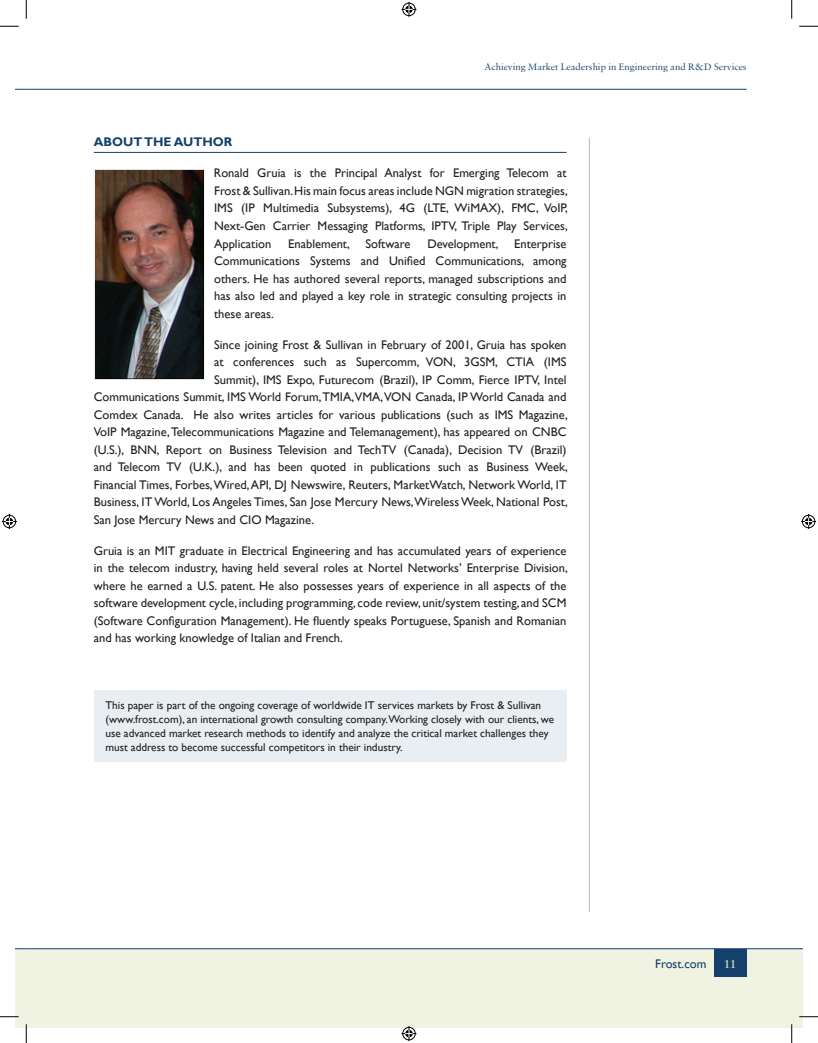
<style>
.page{position:relative;width:818px;height:1043px;background:#fff}
.page>*{position:absolute;margin:0;border:0;box-sizing:border-box;transform-origin:0 0}
.t1{font:12.5px/17.5px "Gill Sans";color:#231f20;text-align:justify}
.t2{font:700 12.5px "Gill Sans";color:#13416b}
.t3{font:12.5px "Gill Sans";color:#13416b}
.t4{font:600 12.5px "Sabon MT Pro";color:#d6d5b6}
.t5{font:11.25px/13.8px "Gill Sans";color:#231f20}
.t6{font:10px "Sabon MT Pro";color:#13416b}
</style>
<div class="page">
<div style="left:15px;top:949px;width:11px;height:79px;background:#f1f3e2"></div>
<div style="left:26px;top:949px;width:776px;height:79px;background:#f1f3e2"></div>
<hr style="left:26px;top:948px;width:776px;height:1px;background:#13416b">
<hr style="left:26px;top:89px;width:720px;height:1px;background:#13416b">
<div style="left:713px;top:949px;width:33px;height:28px;background:#13416b"></div>
<hr style="left:589px;top:138px;width:1px;height:774px;background:#b0bacb">
<hr style="left:94px;top:152px;width:472px;height:1px;background:#13416b">
<img style="left:94px;top:168px;width:111px;height:212px">
<div style="left:94px;top:690px;width:472px;height:72px;background:#e8eef1"></div>
<svg style="left:0;top:25px;width:19px;height:2px"></svg>
<svg style="left:799px;top:25px;width:19px;height:2px"></svg>
<svg style="left:0;top:1016px;width:19px;height:1px"></svg>
<svg style="left:799px;top:1015px;width:19px;height:2px"></svg>
<svg style="left:25px;top:0;width:2px;height:19px"></svg>
<svg style="left:25px;top:1024px;width:2px;height:18px"></svg>
<svg style="left:791px;top:0;width:1px;height:19px"></svg>
<svg style="left:791px;top:1024px;width:1px;height:18px"></svg>
<svg style="left:401px;top:2px;width:15px;height:15px"></svg>
<svg style="left:401px;top:1026px;width:15px;height:15px"></svg>
<svg style="left:2px;top:514px;width:15px;height:15px"></svg>
<svg style="left:801px;top:514px;width:15px;height:15px"></svg>
<p class="t6" style="left:484px;top:60px;width:263px">Achieving Market Leadership in Engineering and R&amp;D Services</p>
<p class="t2" style="left:94px;top:135px;width:140px">ABOUT THE AUTHOR</p>
<p class="t1" style="left:214px;top:165px;width:355px">Ronald Gruia is the Principal Analyst for Emerging Telecom at Frost &amp; Sullivan. His main focus areas include NGN migration strategies, IMS (IP Multimedia Subsystems), 4G (LTE, WiMAX), FMC, VoIP, Next-Gen Carrier Messaging Platforms, IPTV, Triple Play Services, Application</p>
<p class="t1" style="left:288px;top:235px;width:63px">Enablement,</p>
<p class="t1" style="left:365px;top:235px;width:46px">Software</p>
<p class="t1" style="left:427px;top:235px;width:73px">Development,</p>
<p class="t1" style="left:214px;top:235px;width:354px;text-indent:300px">Enterprise Communications Systems and Unified Communications, among others. He has authored several reports, managed subscriptions and has also led and played a key role in strategic consulting projects in these areas.</p>
<p class="t1" style="left:214px;top:336px;width:354px">Since joining Frost &amp; Sullivan in February of 2001, Gruia has spoken</p>
<p class="t1" style="left:214px;top:353px;width:354px">at conferences such as Supercomm, VON, 3GSM, CTIA (IMS</p>
<p class="t1" style="left:214px;top:371px;width:354px">Summit), IMS Expo, Futurecom (Brazil), IP Comm, Fierce IPTV, Intel</p>
<p class="t1" style="left:94px;top:388px;width:474px">Communications Summit, IMS World Forum, TMIA, VMA, VON Canada, IP World Canada and</p>
<p class="t1" style="left:94px;top:406px;width:475px">Comdex Canada. He also writes articles for various publications (such as IMS Magazine,</p>
<p class="t1" style="left:94px;top:423px;width:474px">VoIP Magazine, Telecommunications Magazine and Telemanagement), has appeared on CNBC</p>
<p class="t1" style="left:94px;top:441px;width:474px">(U.S.), BNN, Report on Business Television and TechTV (Canada), Decision TV (Brazil)</p>
<p class="t1" style="left:94px;top:458px;width:475px">and Telecom TV (U.K.), and has been quoted in publications such as Business Week,</p>
<p class="t1" style="left:94px;top:476px;width:474px">Financial Times, Forbes, Wired, API, DJ Newswire, Reuters, MarketWatch, Network World, IT</p>
<p class="t1" style="left:94px;top:493px;width:475px">Business, IT World, Los Angeles Times, San Jose Mercury News, Wireless Week, National Post,</p>
<p class="t1" style="left:94px;top:511px;width:222px">San Jose Mercury News and CIO Magazine.</p>
<p class="t1" style="left:94px;top:542px;width:475px">Gruia is an MIT graduate in Electrical Engineering and has accumulated years of experience in the telecom industry, having held several roles at Nortel Networks’ Enterprise Division, where he earned a U.S. patent. He also possesses years of experience in all aspects of the software development cycle, including programming, code review, unit/system testing, and SCM (Software Configuration Management). He fluently speaks Portuguese, Spanish and Romanian and has working knowledge of Italian and French.</p>
<p class="t5" style="left:105px;top:699px;width:450px">This paper is part of the ongoing coverage of worldwide IT services markets by Frost &amp; Sullivan (www.frost.com), an international growth consulting company.Working closely with our clients, we use advanced market research methods to identify and analyze the critical market challenges they must address to become successful competitors in their industry.</p>
<p class="t3" style="left:655px;top:956px;width:53px">Frost.com</p>
<p class="t4" style="left:724px;top:956px;width:13px">11</p>
</div>
